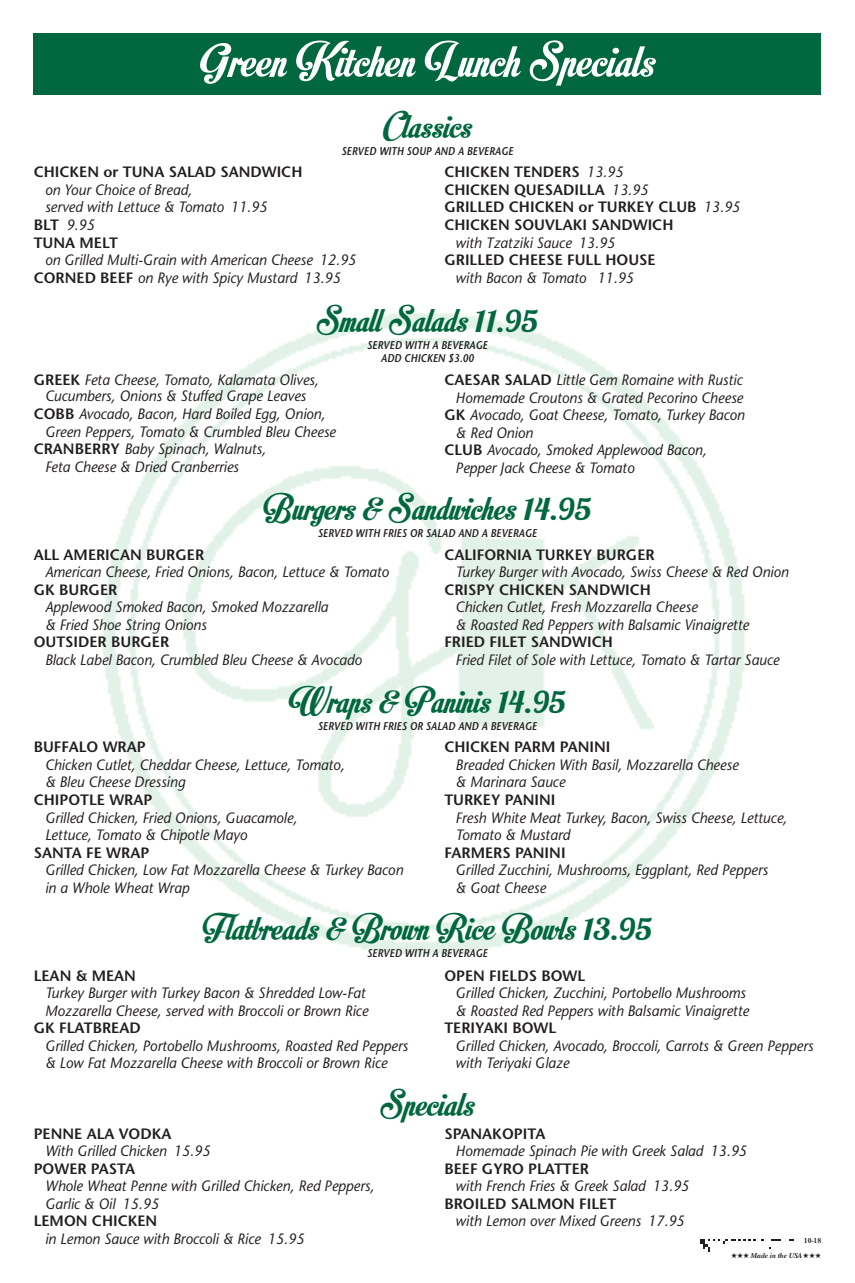
<style>
.page{position:relative;width:855px;height:1283px;background:#fff}
.page>*{position:absolute;margin:0;border:0;box-sizing:border-box;transform-origin:0 0}
.t1{font:50px "Motion Picture Personal Use";color:#fff;scale:1.1 1}
.t2{font:37.5px "Motion Picture Personal Use";color:#00673e;scale:1.1 1}
.t3{font:italic 15px/17.5px "Stone Sans";color:#231f20;scale:.95 1}
.t4{font:600 15px/17.5px "Stone Sans";color:#231f20}
.t5{font:italic 600 11.25px/12.5px "Stone Sans";color:#231f20;text-align:center;scale:.9 1}
.t6{font:italic 700 7.5px "New Baskerville";color:#231f20}
.t7{font:700 7.5px "New Baskerville";color:#231f20}
.s1{font-weight:600;font-style:normal}
.s2{font-weight:400;font-style:italic}
.s3{font-family:"Lobster 1.4";font-size:30px}
</style>
<div class="page">
<img style="left:103px;top:313px;width:642px;height:642px">
<div style="left:34px;top:34px;width:787px;height:61px;background:#00673e"></div>
<img style="left:700px;top:1239px;width:94px;height:12px">
<h1 class="t1" style="left:200px;top:32px;width:415px">Green Kitchen Lunch Specials</h1>
<h2 class="t2" style="left:383px;top:105px;width:82px">Classics</h2>
<p class="t5" style="left:342px;top:146px;width:193px">SERVED WITH SOUP AND A BEVERAGE</p>
<p class="t4" style="left:34px;top:165px;width:270px">CHICKEN or TUNA SALAD SANDWICH</p>
<p class="t3" style="left:45px;top:183px;width:156px">on Your Choice of Bread,</p>
<p class="t3" style="left:45px;top:200px;width:236px">served with Lettuce &amp; Tomato 11.95</p>
<p class="t3" style="left:34px;top:218px;width:66px"><span class="s1">BLT</span> 9.95</p>
<p class="t4" style="left:34px;top:235px;width:86px">TUNA MELT</p>
<p class="t3" style="left:34px;top:253px;width:341px;text-indent:11px">on Grilled Multi-Grain with American Cheese 12.95<br><span class="s1">CORNED BEEF</span> on Rye with Spicy Mustard 13.95</p>
<p class="t4" style="left:444px;top:165px;width:298px">CHICKEN TENDERS <span class="s2">13.95<br></span>CHICKEN QUESADILLA <span class="s2">13.95<br></span>GRILLED CHICKEN or TURKEY CLUB <span class="s2">13.95<br></span>CHICKEN SOUVLAKI SANDWICH</p>
<p class="t3" style="left:456px;top:235px;width:170px">with Tzatziki Sauce 13.95</p>
<p class="t4" style="left:444px;top:253px;width:213px">GRILLED CHEESE FULL HOUSE</p>
<p class="t3" style="left:456px;top:270px;width:189px">with Bacon &amp; Tomato 11.95</p>
<h2 class="t2" style="left:317px;top:299px;width:203px">Small Salads <span class="s3">11.95</span></h2>
<p class="t5" style="left:367px;top:340px;width:136px">SERVED WITH A BEVERAGE<br>ADD CHICKEN $3.00</p>
<p class="t3" style="left:34px;top:373px;width:302px"><span class="s1">GREEK</span> Feta Cheese, Tomato, Kalamata Olives,</p>
<p class="t3" style="left:45px;top:389px;width:276px">Cucumbers, Onions &amp; Stuffed Grape Leaves</p>
<p class="t3" style="left:34px;top:406px;width:309px"><span class="s1">COBB</span> Avocado, Bacon, Hard Boiled Egg, Onion,</p>
<p class="t3" style="left:45px;top:424px;width:308px">Green Peppers, Tomato &amp; Crumbled Bleu Cheese</p>
<p class="t3" style="left:34px;top:441px;width:246px"><span class="s1">CRANBERRY</span> Baby Spinach, Walnuts,</p>
<p class="t3" style="left:45px;top:459px;width:206px">Feta Cheese &amp; Dried Cranberries</p>
<p class="t3" style="left:444px;top:373px;width:315px"><span class="s1">CAESAR SALAD</span> Little Gem Romaine with Rustic</p>
<p class="t3" style="left:456px;top:390px;width:304px">Homemade Croutons &amp; Grated Pecorino Cheese</p>
<p class="t3" style="left:444px;top:408px;width:318px"><span class="s1">GK</span> Avocado, Goat Cheese, Tomato, Turkey Bacon</p>
<p class="t3" style="left:456px;top:425px;width:83px">&amp; Red Onion</p>
<p class="t3" style="left:444px;top:443px;width:278px"><span class="s1">CLUB</span> Avocado, Smoked Applewood Bacon,</p>
<p class="t3" style="left:456px;top:460px;width:190px">Pepper Jack Cheese &amp; Tomato</p>
<h2 class="t2" style="left:264px;top:486px;width:300px">Burgers &amp; Sandwiches <span class="s3">14.95</span></h2>
<p class="t5" style="left:318px;top:528px;width:245px">SERVED WITH FRIES OR SALAD AND A BEVERAGE</p>
<p class="t4" style="left:34px;top:547px;width:172px">ALL AMERICAN BURGER</p>
<p class="t3" style="left:45px;top:565px;width:364px">American Cheese, Fried Onions, Bacon, Lettuce &amp; Tomato</p>
<p class="t4" style="left:34px;top:582px;width:85px">GK BURGER</p>
<p class="t3" style="left:45px;top:600px;width:300px">Applewood Smoked Bacon, Smoked Mozzarella &amp; Fried Shoe String Onions</p>
<p class="t4" style="left:34px;top:635px;width:137px">OUTSIDER BURGER</p>
<p class="t3" style="left:45px;top:652px;width:335px">Black Label Bacon, Crumbled Bleu Cheese &amp; Avocado</p>
<p class="t4" style="left:444px;top:547px;width:212px">CALIFORNIA TURKEY BURGER</p>
<p class="t3" style="left:456px;top:565px;width:352px">Turkey Burger with Avocado, Swiss Cheese &amp; Red Onion</p>
<p class="t4" style="left:444px;top:582px;width:208px">CRISPY CHICKEN SANDWICH</p>
<p class="t3" style="left:456px;top:600px;width:310px">Chicken Cutlet, Fresh Mozzarella Cheese<br>&amp; Roasted Red Peppers with Balsamic Vinaigrette</p>
<p class="t4" style="left:444px;top:635px;width:170px">FRIED FILET SANDWICH</p>
<p class="t3" style="left:456px;top:652px;width:342px">Fried Filet of Sole with Lettuce, Tomato &amp; Tartar Sauce</p>
<h2 class="t2" style="left:289px;top:679px;width:253px">Wraps &amp; Paninis <span class="s3">14.95</span></h2>
<p class="t5" style="left:318px;top:721px;width:245px">SERVED WITH FRIES OR SALAD AND A BEVERAGE</p>
<p class="t4" style="left:34px;top:740px;width:113px">BUFFALO WRAP</p>
<p class="t3" style="left:45px;top:757px;width:317px">Chicken Cutlet, Cheddar Cheese, Lettuce, Tomato, &amp; Bleu Cheese Dressing</p>
<p class="t4" style="left:34px;top:792px;width:120px">CHIPOTLE WRAP</p>
<p class="t3" style="left:45px;top:810px;width:267px">Grilled Chicken, Fried Onions, Guacamole,<br>Lettuce, Tomato &amp; Chipotle Mayo</p>
<p class="t4" style="left:34px;top:845px;width:117px">SANTA FE WRAP</p>
<p class="t3" style="left:45px;top:862px;width:379px">Grilled Chicken, Low Fat Mozzarella Cheese &amp; Turkey Bacon in a Whole Wheat Wrap</p>
<p class="t4" style="left:444px;top:740px;width:168px">CHICKEN PARM PANINI</p>
<p class="t3" style="left:456px;top:757px;width:299px">Breaded Chicken With Basil, Mozzarella Cheese &amp; Marinara Sauce</p>
<p class="t4" style="left:444px;top:792px;width:113px">TURKEY PANINI</p>
<p class="t3" style="left:456px;top:810px;width:351px">Fresh White Meat Turkey, Bacon, Swiss Cheese, Lettuce,<br>Tomato &amp; Mustard</p>
<p class="t4" style="left:444px;top:845px;width:123px">FARMERS PANINI</p>
<p class="t3" style="left:456px;top:862px;width:330px">Grilled Zucchini, Mushrooms, Eggplant, Red Peppers &amp; Goat Cheese</p>
<h2 class="t2" style="left:203px;top:906px;width:410px">Flatbreads &amp; Brown Rice Bowls <span class="s3">13.95</span></h2>
<p class="t5" style="left:367px;top:947px;width:136px">SERVED WITH A BEVERAGE</p>
<p class="t4" style="left:34px;top:968px;width:104px">LEAN &amp; MEAN</p>
<p class="t3" style="left:45px;top:985px;width:342px">Turkey Burger with Turkey Bacon &amp; Shredded Low-Fat<br>Mozzarella Cheese, served with Broccoli or Brown Rice</p>
<p class="t4" style="left:34px;top:1020px;width:108px">GK FLATBREAD</p>
<p class="t3" style="left:45px;top:1038px;width:384px">Grilled Chicken, Portobello Mushrooms, Roasted Red Peppers &amp; Low Fat Mozzarella Cheese with Broccoli or Brown Rice</p>
<p class="t4" style="left:444px;top:968px;width:142px">OPEN FIELDS BOWL</p>
<p class="t3" style="left:456px;top:985px;width:310px">Grilled Chicken, Zucchini, Portobello Mushrooms &amp; Roasted Red Peppers with Balsamic Vinaigrette</p>
<p class="t4" style="left:444px;top:1020px;width:113px">TERIYAKI BOWL</p>
<p class="t3" style="left:456px;top:1038px;width:378px">Grilled Chicken, Avocado, Broccoli, Carrots &amp; Green Peppers with Teriyaki Glaze</p>
<h2 class="t2" style="left:381px;top:1082px;width:87px">Specials</h2>
<p class="t4" style="left:34px;top:1126px;width:139px">PENNE ALA VODKA</p>
<p class="t3" style="left:45px;top:1144px;width:176px">With Grilled Chicken 15.95</p>
<p class="t4" style="left:34px;top:1161px;width:103px">POWER PASTA</p>
<p class="t3" style="left:45px;top:1179px;width:348px">Whole Wheat Penne with Grilled Chicken, Red Peppers,<br>Garlic &amp; Oil 15.95</p>
<p class="t4" style="left:34px;top:1214px;width:125px">LEMON CHICKEN</p>
<p class="t3" style="left:45px;top:1231px;width:275px">in Lemon Sauce with Broccoli &amp; Rice 15.95</p>
<p class="t4" style="left:444px;top:1126px;width:103px">SPANAKOPITA</p>
<p class="t3" style="left:456px;top:1144px;width:308px">Homemade Spinach Pie with Greek Salad 13.95</p>
<p class="t4" style="left:444px;top:1161px;width:146px">BEEF GYRO PLATTER</p>
<p class="t3" style="left:456px;top:1179px;width:248px">with French Fries &amp; Greek Salad 13.95</p>
<p class="t4" style="left:444px;top:1196px;width:173px">BROILED SALMON FILET</p>
<p class="t3" style="left:456px;top:1214px;width:243px">with Lemon over Mixed Greens 17.95</p>
<p class="t7" style="left:804px;top:1236px;width:19px">10-18</p>
<p class="t6" style="left:731px;top:1251px;width:92px">★★★Made in the USA ★★★</p>
</div>
